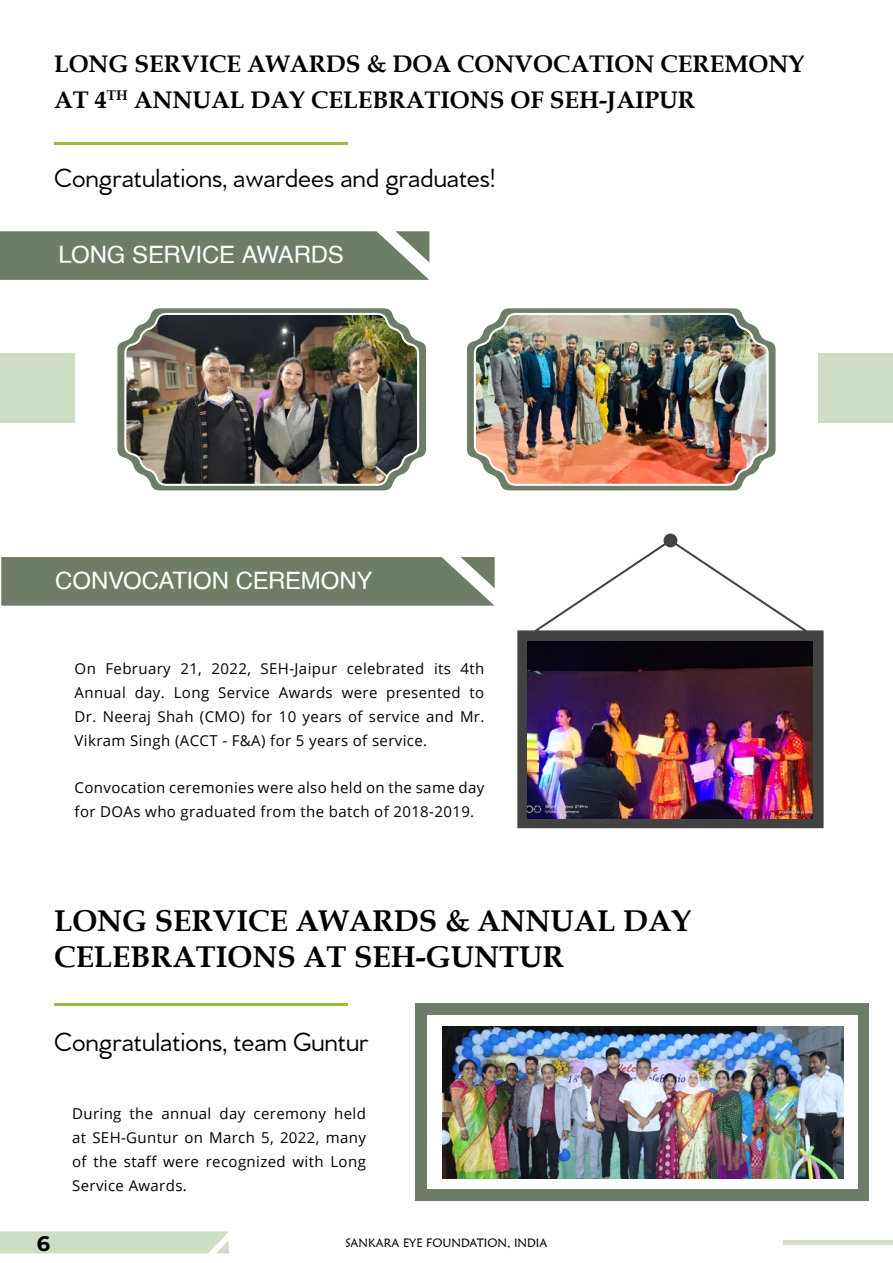
<style>
.page{position:relative;width:893px;height:1263px;background:#fff}
.page>*{position:absolute;margin:0;border:0;box-sizing:border-box;transform-origin:0 0}
.t1{font:700 30px/36px "Book Antiqua";color:#000}
.t2{font:500 27px "Venti CF";color:#000}
.t3{font:700 24px/36px "Book Antiqua";color:#000}
._44_Main_Header_blac{font:24px "Helvetica";letter-spacing:-.015em;color:#fff}
.t4{font:700 21px "Montserrat";color:#000}
.Body_Text{font:15px/24px "Open Sans";letter-spacing:.025em;color:#000;text-align:justify}
.t5{font:12px "Maiandra GD";color:#000}
</style>
<div class="page">
<svg style="left:0;top:1231px;width:229px;height:22px;background:#d0dfc7"></svg>
<div style="left:783px;top:1240px;width:110px;height:5px;background:#cedec5"></div>
<svg style="left:117px;top:308px;width:309px;height:182px;fill:#6e7d69"></svg>
<svg style="left:467px;top:308px;width:309px;height:182px;fill:#6e7d69"></svg>
<svg style="left:122px;top:310px;width:299px;height:178px"></svg>
<svg style="left:472px;top:310px;width:299px;height:178px"></svg>
<hr style="left:54px;top:142px;width:294px;height:2px;background:#98bd3e">
<div style="left:819px;top:353px;width:74px;height:70px;background:#cedec5"></div>
<div style="left:0;top:353px;width:74px;height:70px;background:#cedec5"></div>
<svg style="left:0;top:231px;width:429px;height:49px;background:#74826e"></svg>
<img style="left:126px;top:315px;width:291px;height:169px">
<img style="left:476px;top:315px;width:290px;height:169px">
<svg style="left:517px;top:534px;width:306px;height:294px"></svg>
<img style="left:528px;top:641px;width:285px;height:177px">
<div style="left:1px;top:557px;width:494px;height:49px;background:#6e7d68"></div>
<div style="left:416px;top:1004px;width:453px;height:197px;background:#6e7d68"></div>
<div style="left:427px;top:1016px;width:430px;height:173px;background:#fff"></div>
<hr style="left:54px;top:1004px;width:294px;height:2px;background:#98bd3e">
<img style="left:443px;top:1026px;width:401px;height:152px">
<p class="t3" style="left:54px;top:45px;width:752px">LONG SERVICE AWARDS &amp; DOA CONVOCATION CEREMONY<br>AT 4<sup>TH</sup> ANNUAL DAY CELEBRATIONS OF SEH-JAIPUR</p>
<p class="t2" style="left:54px;top:161px;width:443px">Congratulations, awardees and graduates!</p>
<p class="_44_Main_Header_blac" style="left:59px;top:236px;width:287px">LONG SERVICE AWARDS</p>
<p class="_44_Main_Header_blac" style="left:55px;top:562px;width:319px">CONVOCATION CEREMONY</p>
<p class="Body_Text" style="left:75px;top:656px;width:411px">On February 21, 2022, SEH-Jaipur celebrated its 4th Annual day. Long Service Awards were presented to Dr. Neeraj Shah (CMO) for 10 years of service and Mr.<br>Vikram Singh (ACCT - F&amp;A) for 5 years of service.</p>
<p class="Body_Text" style="left:75px;top:775px;width:411px">Convocation ceremonies were also held on the same day for DOAs who graduated from the batch of 2018-2019.</p>
<p class="t1" style="left:54px;top:902px;width:639px">LONG SERVICE AWARDS &amp; ANNUAL DAY<br>CELEBRATIONS AT SEH-GUNTUR</p>
<p class="t2" style="left:54px;top:1025px;width:316px">Congratulations, team Guntur</p>
<p class="Body_Text" style="left:72px;top:1101px;width:295px">During the annual day ceremony held at SEH-Guntur on March 5, 2022, many of the staff were recognized with Long Service Awards.</p>
<h3 class="t4" style="left:37px;top:1228px;width:15px">6</h3>
<p class="t5" style="left:346px;top:1235px;width:203px">SANKARA EYE FOUNDATION, INDIA</p>
</div>
